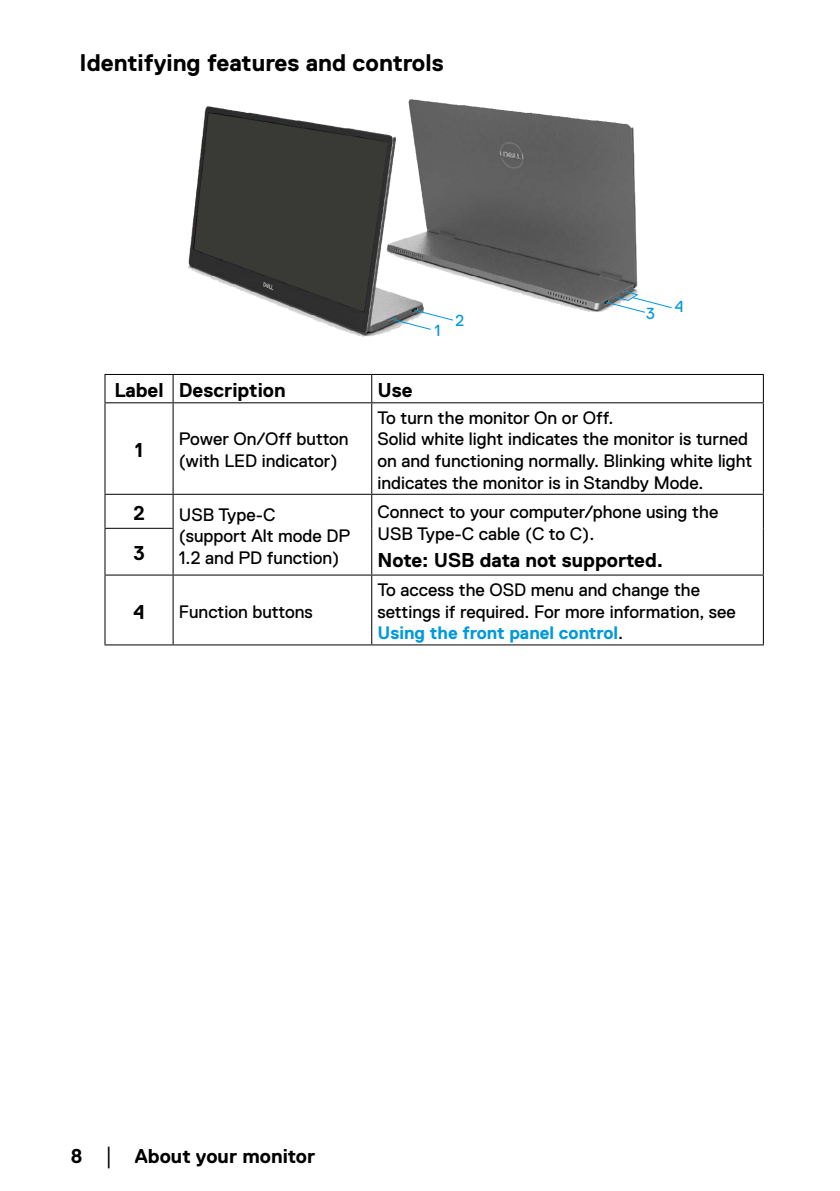
<style>
.page{position:relative;width:840px;height:1191px;background:#fff}
.page>*{position:absolute;margin:0;border:0;box-sizing:border-box;transform-origin:0 0}
.Head2{font:700 24px "Dell Replica";color:#000}
.Note{font:700 20px "Dell Replica";color:#000}
.Callout_Head_10_12{font:700 20px "Dell Replica";color:#000}
.Paragraph_9_10_8{font:18px/21.6px "Dell Replica";color:#000}
.t1{font:16px "Dell Replica";color:#0099d9}
.s1{font-weight:700;color:#0099d9}
.s2{font-family:"Times New Roman";font-weight:400;font-size:18px}
</style>
<div class="page">
<img style="left:188px;top:99px;width:450px;height:238px">
<svg style="left:632px;top:297px;width:39px;height:11px"></svg>
<svg style="left:605px;top:302px;width:39px;height:11px"></svg>
<svg style="left:413px;top:309px;width:40px;height:11px"></svg>
<svg style="left:391px;top:319px;width:39px;height:11px"></svg>
<svg style="left:615px;top:291px;width:22px;height:10px"></svg>
<hr style="left:104px;top:374px;width:69px;height:1px;background:#000">
<svg style="left:104px;top:375px;width:1px;height:27px"></svg>
<hr style="left:173px;top:374px;width:198px;height:1px;background:#000">
<svg style="left:172px;top:375px;width:1px;height:27px"></svg>
<hr style="left:371px;top:374px;width:392px;height:1px;background:#000">
<svg style="left:371px;top:375px;width:1px;height:27px"></svg>
<svg style="left:762px;top:375px;width:1px;height:27px"></svg>
<hr style="left:104px;top:402px;width:69px;height:1px;background:#000">
<hr style="left:104px;top:403px;width:1px;height:91px;background:#000">
<hr style="left:173px;top:402px;width:198px;height:1px;background:#000">
<hr style="left:172px;top:403px;width:1px;height:91px;background:#000">
<hr style="left:371px;top:402px;width:392px;height:1px;background:#000">
<hr style="left:371px;top:403px;width:1px;height:91px;background:#000">
<hr style="left:762px;top:403px;width:1px;height:91px;background:#000">
<hr style="left:104px;top:494px;width:69px;height:1px;background:#000">
<hr style="left:104px;top:495px;width:1px;height:33px;background:#000">
<hr style="left:173px;top:494px;width:198px;height:1px;background:#000">
<hr style="left:172px;top:495px;width:1px;height:33px;background:#000">
<hr style="left:371px;top:494px;width:392px;height:1px;background:#000">
<hr style="left:371px;top:495px;width:1px;height:33px;background:#000">
<hr style="left:762px;top:495px;width:1px;height:33px;background:#000">
<hr style="left:104px;top:528px;width:69px;height:1px;background:#000">
<hr style="left:104px;top:529px;width:1px;height:45px;background:#000">
<hr style="left:172px;top:529px;width:1px;height:45px;background:#000">
<hr style="left:371px;top:528px;width:1px;height:46px;background:#000">
<hr style="left:762px;top:528px;width:1px;height:46px;background:#000">
<hr style="left:104px;top:574px;width:69px;height:1px;background:#000">
<hr style="left:104px;top:575px;width:1px;height:69px;background:#000">
<hr style="left:173px;top:574px;width:198px;height:1px;background:#000">
<hr style="left:172px;top:575px;width:1px;height:69px;background:#000">
<hr style="left:371px;top:574px;width:392px;height:1px;background:#000">
<hr style="left:371px;top:575px;width:1px;height:69px;background:#000">
<hr style="left:762px;top:575px;width:1px;height:69px;background:#000">
<hr style="left:104px;top:644px;width:69px;height:1px;background:#000">
<hr style="left:173px;top:644px;width:198px;height:1px;background:#000">
<hr style="left:371px;top:644px;width:392px;height:1px;background:#000">
<p class="Head2" style="left:79px;top:50px;width:365px">Identifying features and controls</p>
<p class="Callout_Head_10_12" style="left:114px;top:379px;width:51px">Label</p>
<p class="Callout_Head_10_12" style="left:179px;top:379px;width:108px">Description</p>
<p class="Callout_Head_10_12" style="left:377px;top:379px;width:37px">Use</p>
<p class="t1" style="left:434px;top:321px;width:8px">1</p>
<p class="t1" style="left:455px;top:312px;width:10px">2</p>
<p class="t1" style="left:646px;top:301px;width:39px">3 4</p>
<p class="Callout_Head_10_12" style="left:135px;top:439px;width:10px">1</p>
<p class="Paragraph_9_10_8" style="left:179px;top:428px;width:171px">Power On/Off button</p>
<p class="Paragraph_9_10_8" style="left:179px;top:450px;width:160px">(with LED indicator)</p>
<p class="Callout_Head_10_12" style="left:133px;top:502px;width:13px">2</p>
<p class="Paragraph_9_10_8" style="left:179px;top:504px;width:98px">USB Type-C</p>
<p class="Paragraph_9_10_8" style="left:179px;top:525px;width:173px">(support Alt mode DP<br>1.2 and PD function)</p>
<p class="Callout_Head_10_12" style="left:133px;top:542px;width:13px">3</p>
<p class="Callout_Head_10_12" style="left:133px;top:600px;width:13px">4</p>
<p class="Paragraph_9_10_8" style="left:179px;top:601px;width:135px">Function buttons</p>
<p class="Paragraph_9_10_8" style="left:377px;top:407px;width:237px">To turn the monitor On or Off.</p>
<p class="Paragraph_9_10_8" style="left:377px;top:428px;width:376px">Solid white light indicates the monitor is turned on and functioning normally. Blinking white light indicates the monitor is in Standby Mode.</p>
<p class="Paragraph_9_10_8" style="left:377px;top:501px;width:342px">Connect to your computer/phone using the<br>USB Type-C cable (C to C).</p>
<p class="Note" style="left:377px;top:548px;width:287px">Note: USB data not supported.</p>
<p class="Paragraph_9_10_8" style="left:377px;top:579px;width:360px">To access the OSD menu and change the settings if required. For more information, see<br><span class="s1">Using the front panel control</span>.</p>
<p class="Note" style="left:71px;top:1144px;width:246px">8 <span class="s2">│</span> About your monitor</p>
</div>
